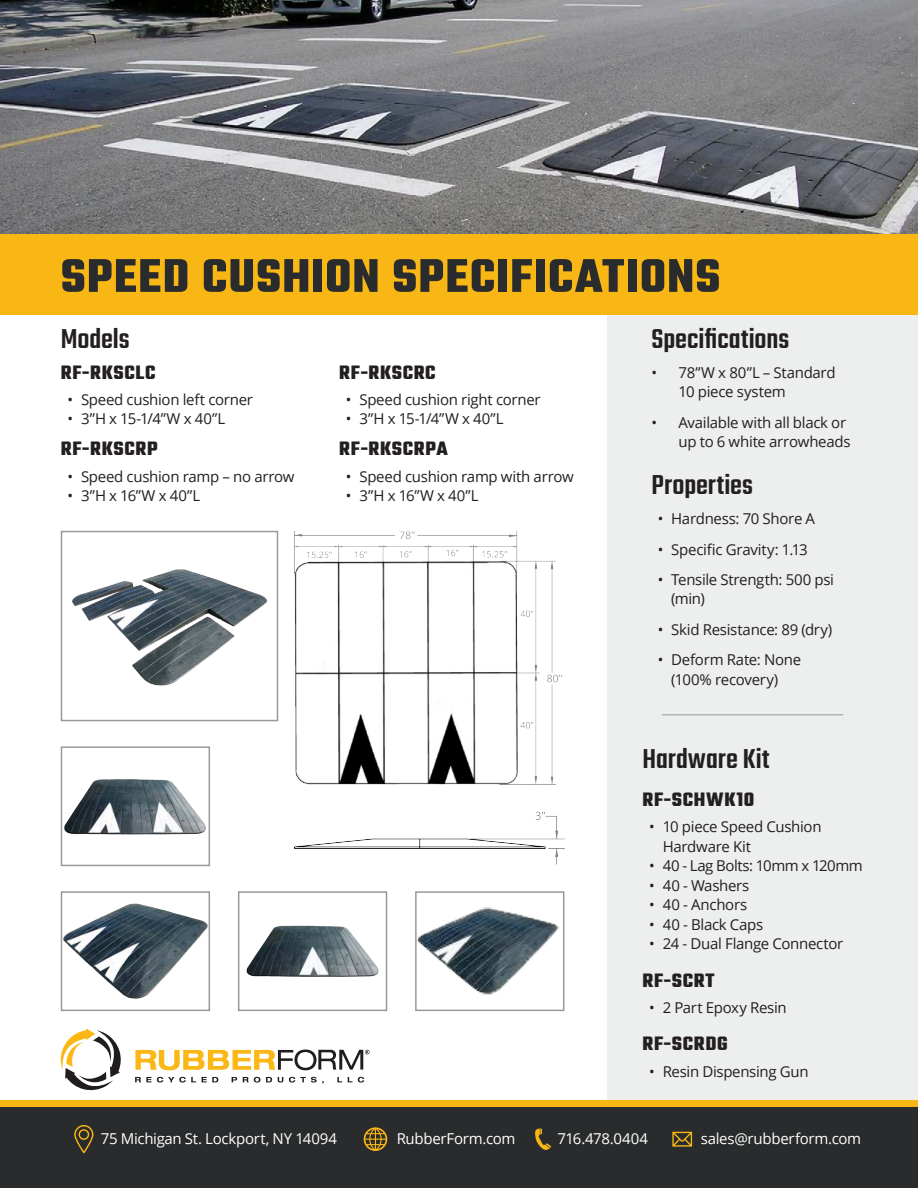
<style>
.page{position:relative;width:918px;height:1188px;background:#fff}
.page>*{position:absolute;margin:0;border:0;box-sizing:border-box;transform-origin:0 0}
.t1{font:700 51px "Teko";letter-spacing:.02em;color:#292b2c}
.t2{font:500 30px "Teko";color:#231f20}
.t3{font:700 21px "Teko";letter-spacing:.03em;color:#231f20}
.t4{font:15px/19.5px "Open Sans";letter-spacing:-.02em;color:#231f20}
.t5{font:15px "Open Sans";letter-spacing:-.02em;color:#fff}
</style>
<div class="page">
<div style="left:608px;top:315px;width:310px;height:785px;background:#edeeee"></div>
<div style="left:0;top:1100px;width:918px;height:54px;background:#f9b716"></div>
<div style="left:0;top:1107px;width:918px;height:81px;background:#292b2c"></div>
<svg style="left:135px;top:1077px;width:61px;height:6px"></svg>
<svg style="left:202px;top:1077px;width:16px;height:5px"></svg>
<svg style="left:232px;top:1077px;width:5px;height:5px"></svg>
<svg style="left:243px;top:1077px;width:17px;height:6px"></svg>
<svg style="left:266px;top:1077px;width:6px;height:5px"></svg>
<svg style="left:278px;top:1077px;width:5px;height:6px"></svg>
<svg style="left:289px;top:1077px;width:35px;height:7px"></svg>
<svg style="left:337px;top:1077px;width:5px;height:5px"></svg>
<svg style="left:348px;top:1077px;width:4px;height:5px"></svg>
<svg style="left:358px;top:1077px;width:6px;height:6px"></svg>
<svg style="left:135px;top:1050px;width:235px;height:20px"></svg>
<svg style="left:61px;top:1028px;width:60px;height:62px"></svg>
<svg style="left:672px;top:1132px;width:20px;height:15px"></svg>
<svg style="left:535px;top:1128px;width:16px;height:22px"></svg>
<svg style="left:74px;top:1125px;width:20px;height:28px"></svg>
<svg style="left:364px;top:1127px;width:23px;height:24px"></svg>
<img style="left:0;top:0;width:918px;height:234px">
<hr style="left:662px;top:714px;width:181px;height:1px;background:#989999">
<div style="left:0;top:234px;width:918px;height:81px;background:#f9b716"></div>
<img style="left:294px;top:811px;width:270px;height:54px">
<img style="left:294px;top:531px;width:268px;height:253px">
<img style="left:72px;top:569px;width:195px;height:117px">
<div style="left:61px;top:531px;width:217px;height:190px;border:2px solid #989999"></div>
<img style="left:64px;top:779px;width:142px;height:56px">
<div style="left:61px;top:746px;width:149px;height:120px;border:2px solid #989999"></div>
<img style="left:64px;top:904px;width:143px;height:95px">
<div style="left:61px;top:891px;width:149px;height:120px;border:2px solid #989999"></div>
<img style="left:246px;top:925px;width:133px;height:52px">
<div style="left:238px;top:891px;width:149px;height:120px;border:2px solid #989999"></div>
<img style="left:418px;top:907px;width:142px;height:88px">
<div style="left:415px;top:891px;width:149px;height:120px;border:2px solid #989999"></div>
<p class="t1" style="left:61px;top:243px;width:661px">SPEED CUSHION SPECIFICATIONS</p>
<p class="t2" style="left:61px;top:321px;width:70px">Models</p>
<p class="t3" style="left:61px;top:359px;width:96px">RF-RKSCLC</p>
<p class="t4" style="left:68px;top:389px;width:187px">• Speed cushion left corner</p>
<p class="t4" style="left:68px;top:409px;width:159px">• 3”H x 15-1/4”W x 40”L</p>
<p class="t3" style="left:61px;top:435px;width:98px">RF-RKSCRP</p>
<p class="t4" style="left:68px;top:466px;width:229px">• Speed cushion ramp – no arrow</p>
<p class="t4" style="left:68px;top:486px;width:134px">• 3”H x 16”W x 40”L</p>
<p class="t3" style="left:339px;top:359px;width:98px">RF-RKSCRC</p>
<p class="t4" style="left:346px;top:389px;width:196px">• Speed cushion right corner</p>
<p class="t4" style="left:346px;top:409px;width:159px">• 3”H x 15-1/4”W x 40”L</p>
<p class="t3" style="left:339px;top:435px;width:110px">RF-RKSCRPA</p>
<p class="t4" style="left:346px;top:466px;width:229px">• Speed cushion ramp with arrow</p>
<p class="t4" style="left:346px;top:486px;width:134px">• 3”H x 16”W x 40”L</p>
<p class="t2" style="left:652px;top:321px;width:139px">Specifications</p>
<p class="t4" style="left:679px;top:362px;width:159px;text-indent:-27px">• 78”W x 80”L – Standard<br>10 piece system</p>
<p class="t4" style="left:652px;top:412px;width:200px;text-align:right">• Available with all black or up to 6 white arrowheads</p>
<p class="t2" style="left:652px;top:467px;width:103px">Properties</p>
<p class="t4" style="left:658px;top:509px;width:159px">• Hardness: 70 Shore A</p>
<p class="t4" style="left:658px;top:539px;width:152px">• Specific Gravity: 1.13</p>
<p class="t4" style="left:671px;top:569px;width:164px;text-indent:-14px">• Tensile Strength: 500 psi (min)</p>
<p class="t4" style="left:658px;top:619px;width:176px">• Skid Resistance: 89 (dry)</p>
<p class="t4" style="left:671px;top:649px;width:131px;text-indent:-14px">• Deform Rate: None (100% recovery)</p>
<p class="t2" style="left:642px;top:742px;width:129px">Hardware Kit</p>
<p class="t3" style="left:642px;top:786px;width:113px">RF-SCHWK10</p>
<p class="t4" style="left:663px;top:816px;width:160px;text-indent:-14px">• 10 piece Speed Cushion<br>Hardware Kit</p>
<p class="t4" style="left:649px;top:855px;width:215px">• 40 - Lag Bolts: 10mm x 120mm</p>
<p class="t4" style="left:649px;top:875px;width:102px">• 40 - Washers</p>
<p class="t4" style="left:649px;top:894px;width:100px">• 40 - Anchors</p>
<p class="t4" style="left:649px;top:914px;width:116px">• 40 - Black Caps</p>
<p class="t4" style="left:649px;top:933px;width:196px">• 24 - Dual Flange Connector</p>
<p class="t3" style="left:642px;top:966px;width:74px">RF-SCRT</p>
<p class="t4" style="left:649px;top:997px;width:139px">• 2 Part Epoxy Resin</p>
<p class="t3" style="left:642px;top:1030px;width:87px">RF-SCRDG</p>
<p class="t4" style="left:649px;top:1061px;width:161px">• Resin Dispensing Gun</p>
<p class="t5" style="left:101px;top:1128px;width:238px">75 Michigan St. Lockport, NY 14094</p>
<p class="t5" style="left:397px;top:1128px;width:120px">RubberForm.com</p>
<p class="t5" style="left:558px;top:1128px;width:92px">716.478.0404</p>
<p class="t5" style="left:701px;top:1128px;width:162px">sales@rubberform.com</p>
</div>
